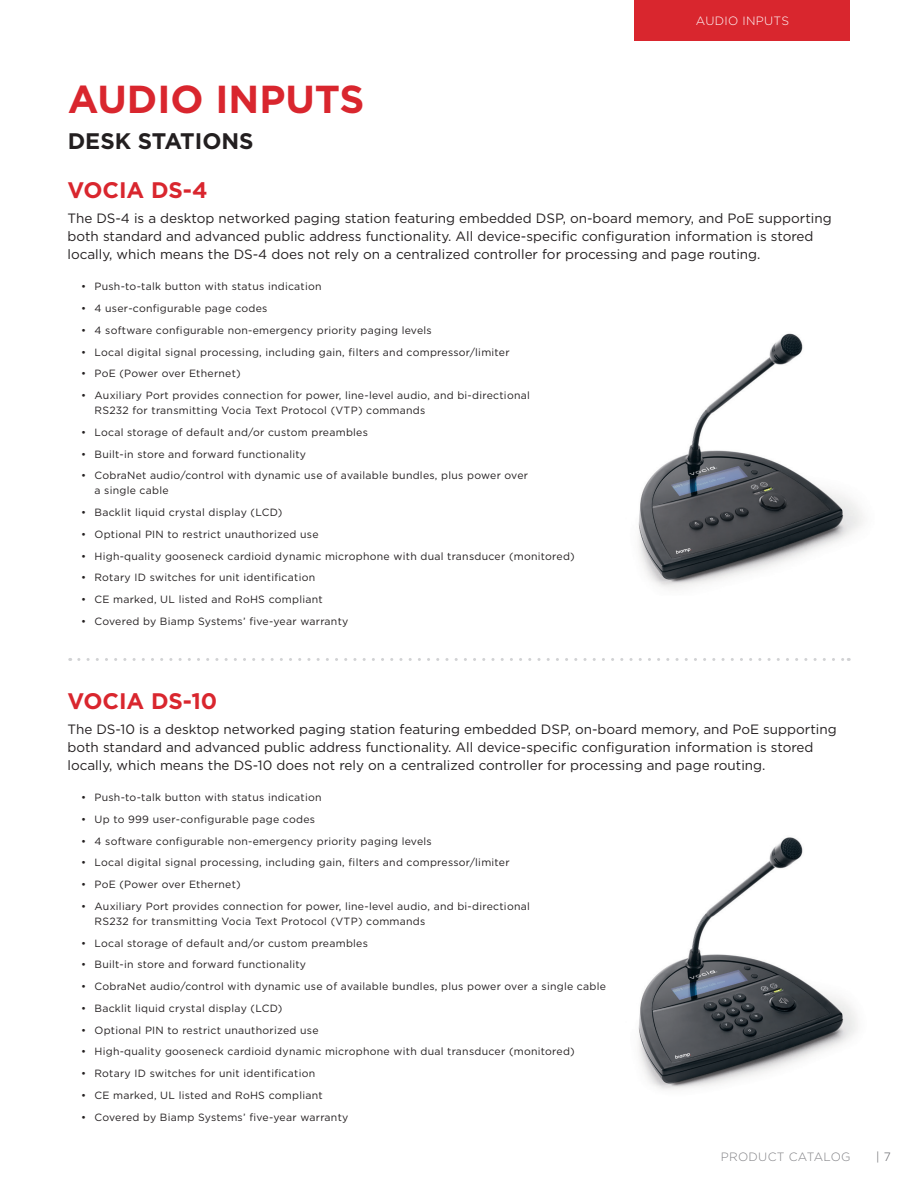
<style>
.page{position:relative;width:918px;height:1188px;background:#fff}
.page>*{position:absolute;margin:0;border:0;box-sizing:border-box;transform-origin:0 0}
.body_copy{font:700 39px "Gotham";color:#d9262e}
.bullets{font:700 22.5px "Gotham";color:#d9262e}
.body_copy-2{font:700 22.5px "Gotham";color:#231f20}
.copy{font:13.5px/18px "Gotham";color:#231f20}
.t1{font:300 12px "Gotham";letter-spacing:.025em;color:#818185}
.t2{font:300 12px "Gotham";letter-spacing:.025em;color:#fff}
.t3{font:300 12px "Gotham";color:#5b5c61}
.t4{font:10.5px/15px "Gotham";letter-spacing:.025em;color:#231f20}
</style>
<div class="page">
<img style="left:638px;top:333px;width:226px;height:256px">
<img style="left:638px;top:837px;width:220px;height:253px">
<div style="left:634px;top:0;width:216px;height:40px;background:#d9262e"></div>
<svg style="left:79px;top:658px;width:770px;height:3px"></svg>
<p class="body_copy" style="left:68px;top:73px;width:298px">AUDIO INPUTS</p>
<p class="body_copy-2" style="left:68px;top:126px;width:188px">DESK STATIONS</p>
<p class="t2" style="left:696px;top:13px;width:95px">AUDIO INPUTS</p>
<p class="bullets" style="left:68px;top:175px;width:142px">VOCIA DS-4</p>
<p class="copy" style="left:68px;top:209px;width:766px">The DS-4 is a desktop networked paging station featuring embedded DSP, on-board memory, and PoE supporting both standard and advanced public address functionality. All device-specific configuration information is stored locally, which means the DS-4 does not rely on a centralized controller for processing and page routing.</p>
<p class="t4" style="left:81px;top:279px;width:242px">• Push-to-talk button with status indication</p>
<p class="t4" style="left:81px;top:301px;width:188px">• 4 user-configurable page codes</p>
<p class="t4" style="left:81px;top:322px;width:352px">• 4 software configurable non-emergency priority paging levels</p>
<p class="t4" style="left:81px;top:344px;width:430px">• Local digital signal processing, including gain, filters and compressor/limiter</p>
<p class="t4" style="left:81px;top:366px;width:161px">• PoE (Power over Ethernet)</p>
<p class="t4" style="left:94px;top:388px;width:437px;text-indent:-14px">• Auxiliary Port provides connection for power, line-level audio, and bi-directional<br>RS232 for transmitting Vocia Text Protocol (VTP) commands</p>
<p class="t4" style="left:81px;top:424px;width:289px">• Local storage of default and/or custom preambles</p>
<p class="t4" style="left:81px;top:446px;width:227px">• Built-in store and forward functionality</p>
<p class="t4" style="left:94px;top:468px;width:435px;text-indent:-14px">• CobraNet audio/control with dynamic use of available bundles, plus power over a single cable</p>
<p class="t4" style="left:81px;top:505px;width:203px">• Backlit liquid crystal display (LCD)</p>
<p class="t4" style="left:81px;top:526px;width:239px">• Optional PIN to restrict unauthorized use</p>
<p class="t4" style="left:81px;top:548px;width:495px">• High-quality gooseneck cardioid dynamic microphone with dual transducer (monitored)</p>
<p class="t4" style="left:81px;top:570px;width:236px">• Rotary ID switches for unit identification</p>
<p class="t4" style="left:81px;top:592px;width:243px">• CE marked, UL listed and RoHS compliant</p>
<p class="t4" style="left:81px;top:613px;width:269px">• Covered by Biamp Systems’ five-year warranty</p>
<p class="bullets" style="left:68px;top:686px;width:151px">VOCIA DS-10</p>
<p class="copy" style="left:68px;top:720px;width:771px">The DS-10 is a desktop networked paging station featuring embedded DSP, on-board memory, and PoE supporting both standard and advanced public address functionality. All device-specific configuration information is stored locally, which means the DS-10 does not rely on a centralized controller for processing and page routing.</p>
<p class="t4" style="left:81px;top:790px;width:242px">• Push-to-talk button with status indication</p>
<p class="t4" style="left:81px;top:811px;width:236px">• Up to 999 user-configurable page codes</p>
<p class="t4" style="left:81px;top:833px;width:352px">• 4 software configurable non-emergency priority paging levels</p>
<p class="t4" style="left:81px;top:855px;width:430px">• Local digital signal processing, including gain, filters and compressor/limiter</p>
<p class="t4" style="left:81px;top:877px;width:161px">• PoE (Power over Ethernet)</p>
<p class="t4" style="left:94px;top:898px;width:437px;text-indent:-14px">• Auxiliary Port provides connection for power, line-level audio, and bi-directional<br>RS232 for transmitting Vocia Text Protocol (VTP) commands</p>
<p class="t4" style="left:81px;top:935px;width:289px">• Local storage of default and/or custom preambles</p>
<p class="t4" style="left:81px;top:957px;width:227px">• Built-in store and forward functionality</p>
<p class="t4" style="left:81px;top:979px;width:527px">• CobraNet audio/control with dynamic use of available bundles, plus power over a single cable</p>
<p class="t4" style="left:81px;top:1000px;width:203px">• Backlit liquid crystal display (LCD)</p>
<p class="t4" style="left:81px;top:1022px;width:239px">• Optional PIN to restrict unauthorized use</p>
<p class="t4" style="left:81px;top:1044px;width:495px">• High-quality gooseneck cardioid dynamic microphone with dual transducer (monitored)</p>
<p class="t4" style="left:81px;top:1066px;width:236px">• Rotary ID switches for unit identification</p>
<p class="t4" style="left:81px;top:1087px;width:243px">• CE marked, UL listed and RoHS compliant</p>
<p class="t4" style="left:81px;top:1109px;width:269px">• Covered by Biamp Systems’ five-year warranty</p>
<p class="t1" style="left:721px;top:1149px;width:131px">PRODUCT CATALOG</p>
<p class="t3" style="left:876px;top:1149px;width:16px">| 7</p>
</div>
